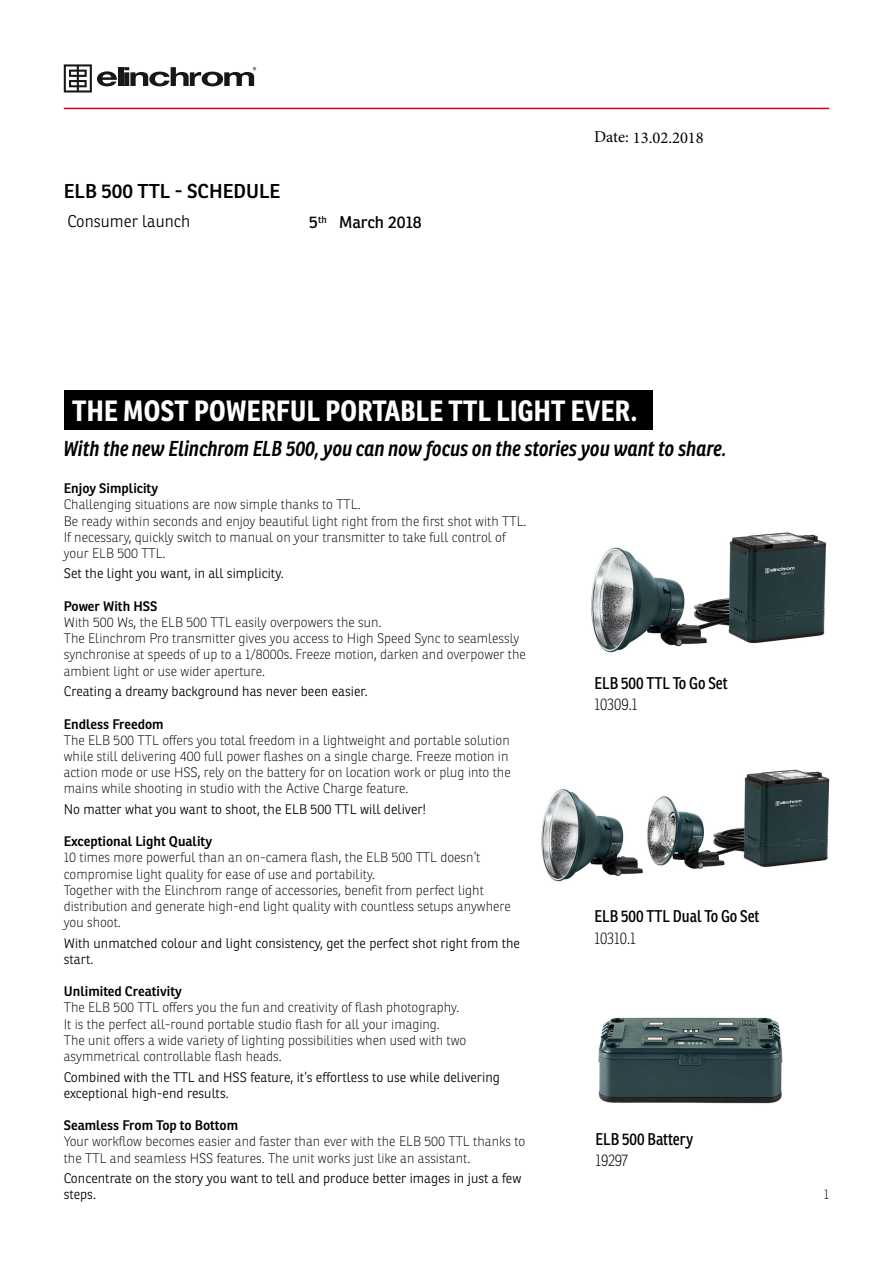
<style>
.page{position:relative;width:893px;height:1263px;background:#fff}
.page>*{position:absolute;margin:0;border:0;box-sizing:border-box;transform-origin:0 0}
.t1{font:700 28.5px "Ronnia Cond";letter-spacing:.01em;color:#fff}
.t2{font:italic 600 21px "Ronnia Cond";color:#000}
.t3{font:600 19.5px "Ronnia";color:#000}
.t4{font:16.5px "Ronnia Cond";color:#000}
.t5{font:100 16.5px "Ronnia Cond";color:#000}
.t6{font:300 16.5px "Ronnia";color:#000}
.t7{font:16.5px "Ronnia";color:#000}
.t8{font:100 13.5px/16.2px "Ronnia";color:#000}
.t9{font:300 13.5px/16.2px "Ronnia";color:#000}
.t10{font:600 13.5px "Ronnia";color:#000}
</style>
<div class="page">
<div style="left:118px;top:67px;width:5px;height:19px;background:#181716"></div>
<svg style="left:64px;top:64px;width:53px;height:29px"></svg>
<svg style="left:124px;top:67px;width:132px;height:19px"></svg>
<hr style="left:64px;top:108px;width:765px;height:1px;background:#e3000b">
<img style="left:591px;top:532px;width:236px;height:121px">
<img style="left:541px;top:769px;width:289px;height:113px">
<div style="left:64px;top:390px;width:589px;height:39px;background:#000"></div>
<img style="left:598px;top:1017px;width:185px;height:87px">
<h3 class="t3" style="left:64px;top:179px;width:218px">ELB 500 TTL - SCHEDULE</h3>
<p class="t6" style="left:67px;top:211px;width:124px">Consumer launch</p>
<p class="t7" style="left:309px;top:212px;width:114px">5<sup>th</sup> March 2018</p>
<h1 class="t1" style="left:72px;top:392px;width:567px">THE MOST POWERFUL PORTABLE TTL LIGHT EVER.</h1>
<h2 class="t2" style="left:64px;top:436px;width:665px">With the new Elinchrom ELB 500, you can now focus on the stories you want to share.</h2>
<p class="t10" style="left:64px;top:480px;width:96px">Enjoy Simplicity</p>
<p class="t8" style="left:64px;top:496px;width:464px">Challenging situations are now simple thanks to TTL.<br>Be ready within seconds and enjoy beautiful light right from the first shot with TTL.<br>If necessary, quickly switch to manual on your transmitter to take full control of your ELB 500 TTL.</p>
<p class="t9" style="left:64px;top:565px;width:222px">Set the light you want, in all simplicity.</p>
<p class="t10" style="left:64px;top:598px;width:95px">Power With HSS</p>
<p class="t8" style="left:64px;top:614px;width:464px">With 500 Ws, the ELB 500 TTL easily overpowers the sun.<br>The Elinchrom Pro transmitter gives you access to High Speed Sync to seamlessly synchronise at speeds of up to a 1/8000s. Freeze motion, darken and overpower the ambient light or use wider aperture.</p>
<p class="t9" style="left:64px;top:683px;width:306px">Creating a dreamy background has never been easier.</p>
<p class="t10" style="left:64px;top:715px;width:101px">Endless Freedom</p>
<p class="t8" style="left:64px;top:732px;width:448px">The ELB 500 TTL offers you total freedom in a lightweight and portable solution while still delivering 400 full power flashes on a single charge. Freeze motion in action mode or use HSS, rely on the battery for on location work or plug into the mains while shooting in studio with the Active Charge feature.</p>
<p class="t9" style="left:64px;top:801px;width:364px">No matter what you want to shoot, the ELB 500 TTL will deliver!</p>
<p class="t10" style="left:64px;top:833px;width:150px">Exceptional Light Quality</p>
<p class="t8" style="left:64px;top:849px;width:449px">10 times more powerful than an on-camera flash, the ELB 500 TTL doesn’t compromise light quality for ease of use and portability.<br>Together with the Elinchrom range of accessories, benefit from perfect light distribution and generate high-end light quality with countless setups anywhere you shoot.</p>
<p class="t9" style="left:64px;top:935px;width:458px">With unmatched colour and light consistency, get the perfect shot right from the start.</p>
<p class="t10" style="left:64px;top:983px;width:120px">Unlimited Creativity</p>
<p class="t8" style="left:64px;top:999px;width:404px">The ELB 500 TTL offers you the fun and creativity of flash photography.<br>It is the perfect all-round portable studio flash for all your imaging.<br>The unit offers a wide variety of lighting possibilities when used with two asymmetrical controllable flash heads.</p>
<p class="t9" style="left:64px;top:1068px;width:438px">Combined with the TTL and HSS feature, it’s effortless to use while delivering exceptional high-end results.</p>
<p class="t10" style="left:64px;top:1117px;width:176px">Seamless From Top to Bottom</p>
<p class="t8" style="left:64px;top:1133px;width:463px">Your workflow becomes easier and faster than ever with the ELB 500 TTL thanks to the TTL and seamless HSS features. The unit works just like an assistant.</p>
<p class="t9" style="left:64px;top:1170px;width:459px">Concentrate on the story you want to tell and produce better images in just a few steps.</p>
<p class="t4" style="left:594px;top:672px;width:135px">ELB 500 TTL To Go Set</p>
<p class="t5" style="left:594px;top:695px;width:44px">10309.1</p>
<p class="t4" style="left:594px;top:906px;width:167px">ELB 500 TTL Dual To Go Set</p>
<p class="t5" style="left:594px;top:928px;width:43px">10310.1</p>
<p class="t4" style="left:595px;top:1129px;width:99px">ELB 500 Battery</p>
<p class="t5" style="left:595px;top:1151px;width:34px">19297</p>
<p class="t8" style="left:824px;top:1186px;width:7px">1</p>
</div>
